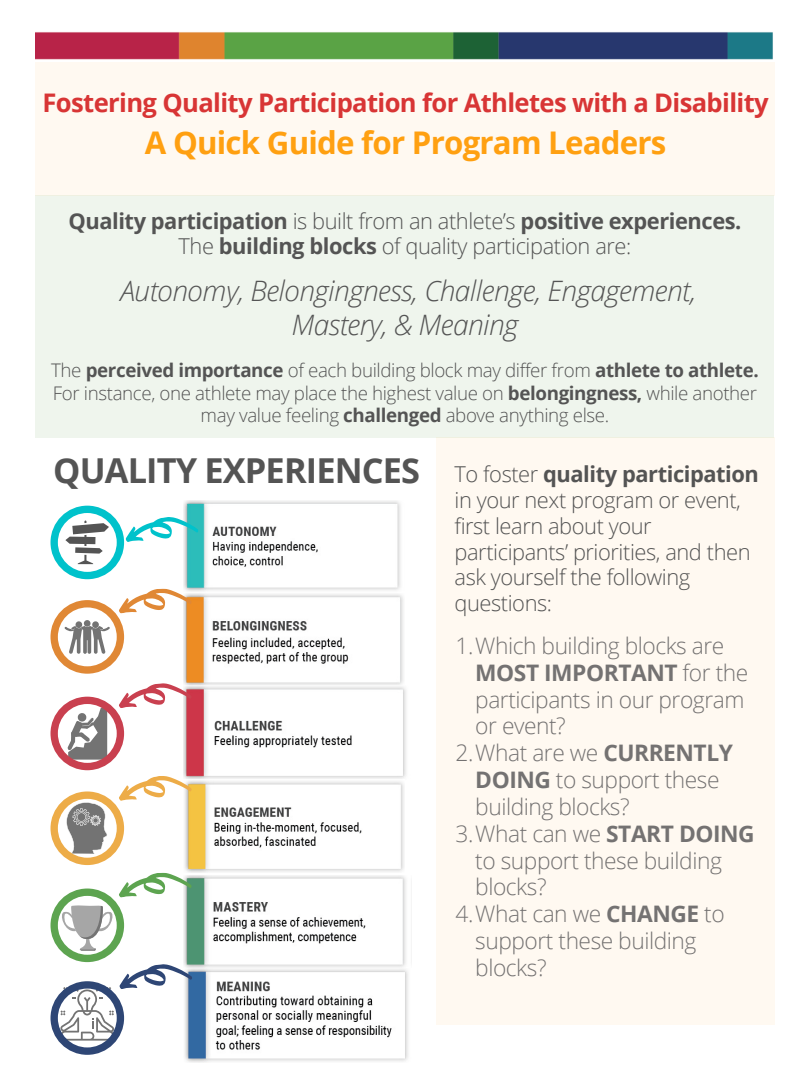
<style>
.page{position:relative;width:810px;height:1080px;background:#fff}
.page>*{position:absolute;margin:0;border:0;box-sizing:border-box;transform-origin:0 0}
.t1{font:700 34.38px "Open Sans";letter-spacing:-.025em;color:#545454}
.t2{font:700 31.25px "Open Sans";letter-spacing:-.025em;color:#ffa011}
.t3{font:italic 300 28.12px/33.8px "Open Sans";letter-spacing:-.02em;color:#545454;text-align:center}
.t4{font:700 25.62px "Open Sans";letter-spacing:-.025em;color:#d83535}
.t5{font:300 22.75px "Open Sans";letter-spacing:-.02em;color:#747272}
.t6{font:700 22.75px "Open Sans";letter-spacing:-.02em;color:#747272}
.t7{font:300 21.88px/25.8px "Open Sans";letter-spacing:-.02em;color:#545454}
.t8{font:700 21.88px/25.8px "Open Sans";letter-spacing:-.02em;color:#545454;text-align:center}
.t9{font:300 18.75px/22.5px "Open Sans";letter-spacing:-.02em;color:#545454;text-align:center}
.s1{font-weight:300}
.s2{font-weight:700}
</style>
<div class="page">
<img style="left:36px;top:32px;width:737px;height:28px">
<div style="left:36px;top:62px;width:739px;height:134px;background:#fff9f1"></div>
<div style="left:36px;top:195px;width:738px;height:243px;background:#eff5ed"></div>
<div style="left:437px;top:438px;width:338px;height:587px;background:#fff9f1"></div>
<img style="left:184px;top:500px;width:219px;height:185px">
<img style="left:185px;top:875px;width:223px;height:188px">
<img style="left:193px;top:686px;width:213px;height:93px">
<img style="left:193px;top:780px;width:211px;height:92px">
<svg style="left:51px;top:586px;width:141px;height:88px"></svg>
<svg style="left:51px;top:681px;width:142px;height:374px"></svg>
<svg style="left:51px;top:506px;width:148px;height:73px"></svg>
<p class="t4" style="left:43px;top:85px;width:728px">Fostering Quality Participation for Athletes with a Disability</p>
<h2 class="t2" style="left:145px;top:121px;width:523px">A Quick Guide for Program Leaders</h2>
<p class="t8" style="left:68px;top:207px;width:675px">Quality participation <span class="s1">is built from an athlete’s</span> positive experiences.<br><span class="s1">The</span> building blocks <span class="s1">of quality participation are:</span></p>
<p class="t3" style="left:121px;top:273px;width:577px">Autonomy, Belongingness, Challenge, Engagement,<br>Mastery, &amp; Meaning</p>
<p class="t9" style="left:51px;top:359px;width:709px">The <span class="s2">perceived importance</span> of each building block may differ from <span class="s2">athlete to athlete.<br></span>For instance, one athlete may place the highest value on <span class="s2">belongingness,</span> while another may value feeling <span class="s2">challenged</span> above anything else.</p>
<h1 class="t1" style="left:53px;top:446px;width:369px">QUALITY EXPERIENCES</h1>
<p class="t7" style="left:455px;top:461px;width:306px">To foster <span class="s2">quality participation </span>in your next program or event, first learn about your participants’ priorities, and then ask yourself the following questions:</p>
<p class="t5" style="left:456px;top:630px;width:270px">1.Which building blocks are</p>
<p class="t6" style="left:475px;top:657px;width:275px">MOST IMPORTANT <span class="s1">for the</span></p>
<p class="t5" style="left:475px;top:683px;width:271px">participants in our program</p>
<p class="t5" style="left:475px;top:710px;width:92px">or event?</p>
<p class="t5" style="left:456px;top:737px;width:279px">2.What are we <span class="s2">CURRENTLY</span></p>
<p class="t5" style="left:475px;top:764px;width:246px"><span class="s2">DOING</span> to support these</p>
<p class="t5" style="left:475px;top:791px;width:156px">building blocks?</p>
<p class="t5" style="left:456px;top:818px;width:301px">3.What can we <span class="s2">START DOING</span></p>
<p class="t5" style="left:475px;top:844px;width:248px">to support these building</p>
<p class="t5" style="left:475px;top:871px;width:73px">blocks?</p>
<p class="t5" style="left:456px;top:898px;width:271px">4.What can we <span class="s2">CHANGE</span> to</p>
<p class="t5" style="left:475px;top:925px;width:223px">support these building</p>
<p class="t5" style="left:475px;top:952px;width:73px">blocks?</p>
</div>
